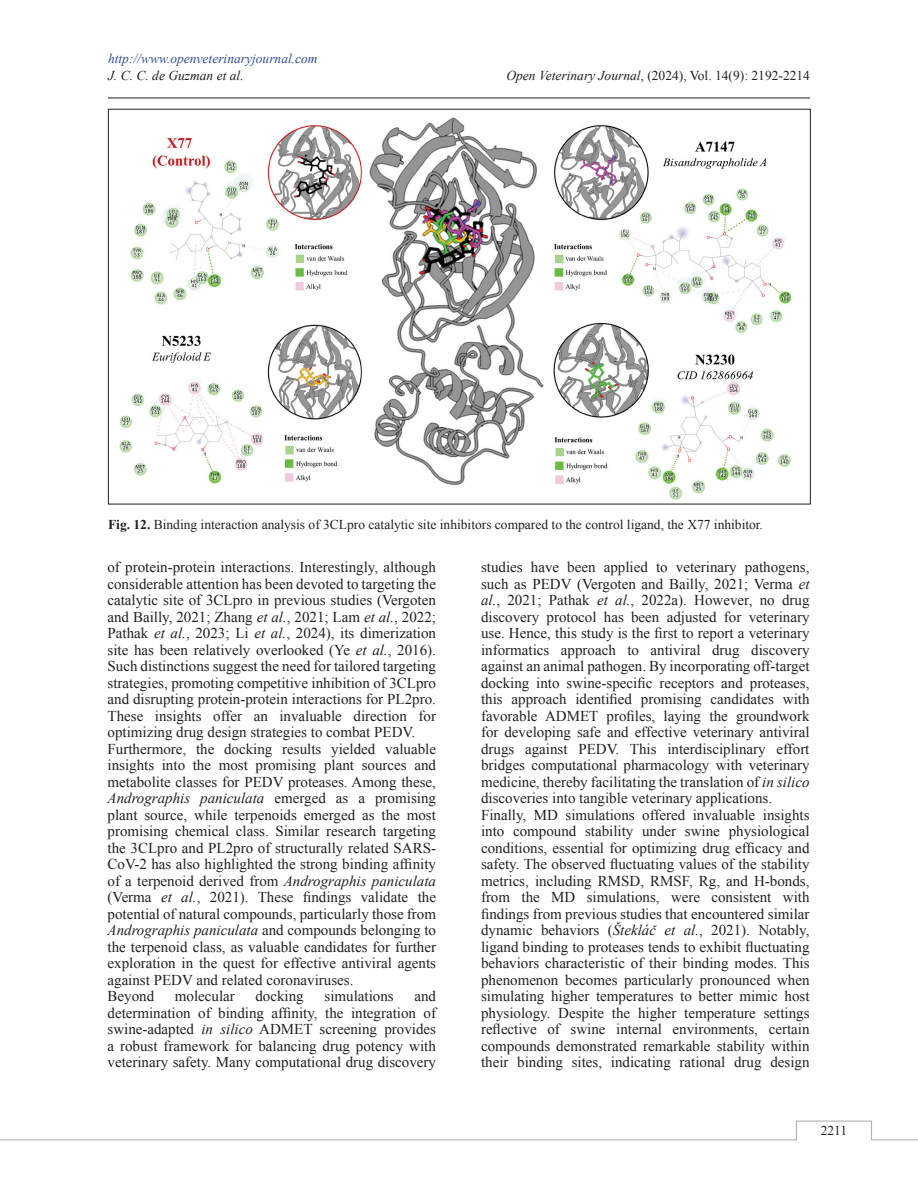
<style>
.page{position:relative;width:918px;height:1188px;background:#fff}
.page>*{position:absolute;margin:0;border:0;box-sizing:border-box;transform-origin:0 0}
.t1{font:15px/16.5px "Times New Roman";color:#231f20}
.t2{font:13.5px "Times New Roman";color:#231f20}
.t3{font:italic 13.5px "Times New Roman";color:#304d94}
.t4{font:italic 13.5px "Times New Roman";color:#231f20}
.s1{font-style:italic}
.s2{font-weight:700}
</style>
<div class="page">
<hr style="left:108px;top:98px;width:702px;height:1px;background:#231f20">
<svg style="left:0;top:1120px;width:918px;height:21px"></svg>
<img style="left:119px;top:117px;width:673px;height:383px">
<p class="t3" style="left:108px;top:50px;width:211px">http://www.openveterinaryjournal.com</p>
<p class="t4" style="left:108px;top:66px;width:137px">J. C. C. de Guzman et al.</p>
<p class="t2" style="left:506px;top:66px;width:305px"><span class="s1">Open Veterinary Journal</span>, (2024), Vol. 14(9): 2192-2214</p>
<p class="t2" style="left:108px;top:515px;width:657px"><span class="s2">Fig. 12.</span> Binding interaction analysis of 3CLpro catalytic site inhibitors compared to the control ligand, the X77 inhibitor.</p>
<p class="t1" style="left:107px;top:559px;width:330px">of protein-protein interactions. Interestingly, although considerable attention has been devoted to targeting the catalytic site of 3CLpro in previous studies (Vergoten and Bailly, 2021; Zhang <span class="s1">et al.</span>, 2021; Lam <span class="s1">et al.</span>, 2022; Pathak <span class="s1">et al.</span>, 2023; Li <span class="s1">et al.</span>, 2024), its dimerization site has been relatively overlooked (Ye <span class="s1">et al.</span>, 2016).<br>Such distinctions suggest the need for tailored targeting strategies, promoting competitive inhibition of 3CLpro and disrupting protein-protein interactions for PL2pro.<br>These insights offer an invaluable direction for optimizing drug design strategies to combat PEDV.<br>Furthermore, the docking results yielded valuable insights into the most promising plant sources and metabolite classes for PEDV proteases. Among these, <span class="s1">Andrographis paniculata</span> emerged as a promising plant source, while terpenoids emerged as the most promising chemical class. Similar research targeting the 3CLpro and PL2pro of structurally related SARS-CoV-2 has also highlighted the strong binding affinity of a terpenoid derived from <span class="s1">Andrographis paniculata </span>(Verma <span class="s1">et al.</span>, 2021). These findings validate the potential of natural compounds, particularly those from <span class="s1">Andrographis paniculata</span> and compounds belonging to the terpenoid class, as valuable candidates for further exploration in the quest for effective antiviral agents against PEDV and related coronaviruses.<br>Beyond</p>
<p class="t1" style="left:108px;top:988px;width:330px;text-align:justify;text-indent:307px">and determination of binding affinity, the integration of swine-adapted <span class="s1">in silico</span> ADMET screening provides a robust framework for balancing drug potency with veterinary safety. Many computational drug discovery</p>
<p class="t1" style="left:175px;top:988px;width:61px">molecular</p>
<p class="t1" style="left:255px;top:988px;width:50px">docking</p>
<p class="t1" style="left:325px;top:988px;width:71px">simulations</p>
<p class="t1" style="left:481px;top:559px;width:330px">studies have been applied to veterinary pathogens, such as PEDV (Vergoten and Bailly, 2021; Verma <span class="s1">et al.</span>, 2021; Pathak <span class="s1">et al.</span>, 2022a). However, no drug discovery protocol has been adjusted for veterinary use. Hence, this study is the first to report a veterinary informatics approach to antiviral drug discovery against an animal pathogen. By incorporating off-target docking into swine-specific receptors and proteases, this approach identified promising candidates with favorable ADMET profiles, laying the groundwork for developing safe and effective veterinary antiviral drugs against PEDV. This interdisciplinary effort bridges computational pharmacology with veterinary medicine, thereby facilitating the translation of <span class="s1">in silico </span>discoveries into tangible veterinary applications.<br>Finally, MD simulations offered invaluable insights into compound stability under swine physiological conditions, essential for optimizing drug efficacy and safety. The observed fluctuating values of the stability metrics, including RMSD, RMSF, Rg, and H-bonds, from the MD simulations, were consistent with findings from previous studies that encountered similar dynamic behaviors (<span class="s1">Štekláč et al.</span>, 2021). Notably, ligand binding to proteases tends to exhibit fluctuating behaviors characteristic of their binding modes. This phenomenon becomes particularly pronounced when simulating higher temperatures to better mimic host physiology. Despite the higher temperature settings reflective of swine internal environments, certain compounds demonstrated remarkable stability within their binding sites, indicating rational drug design</p>
<p class="t2" style="left:821px;top:1121px;width:28px">2211</p>
</div>
